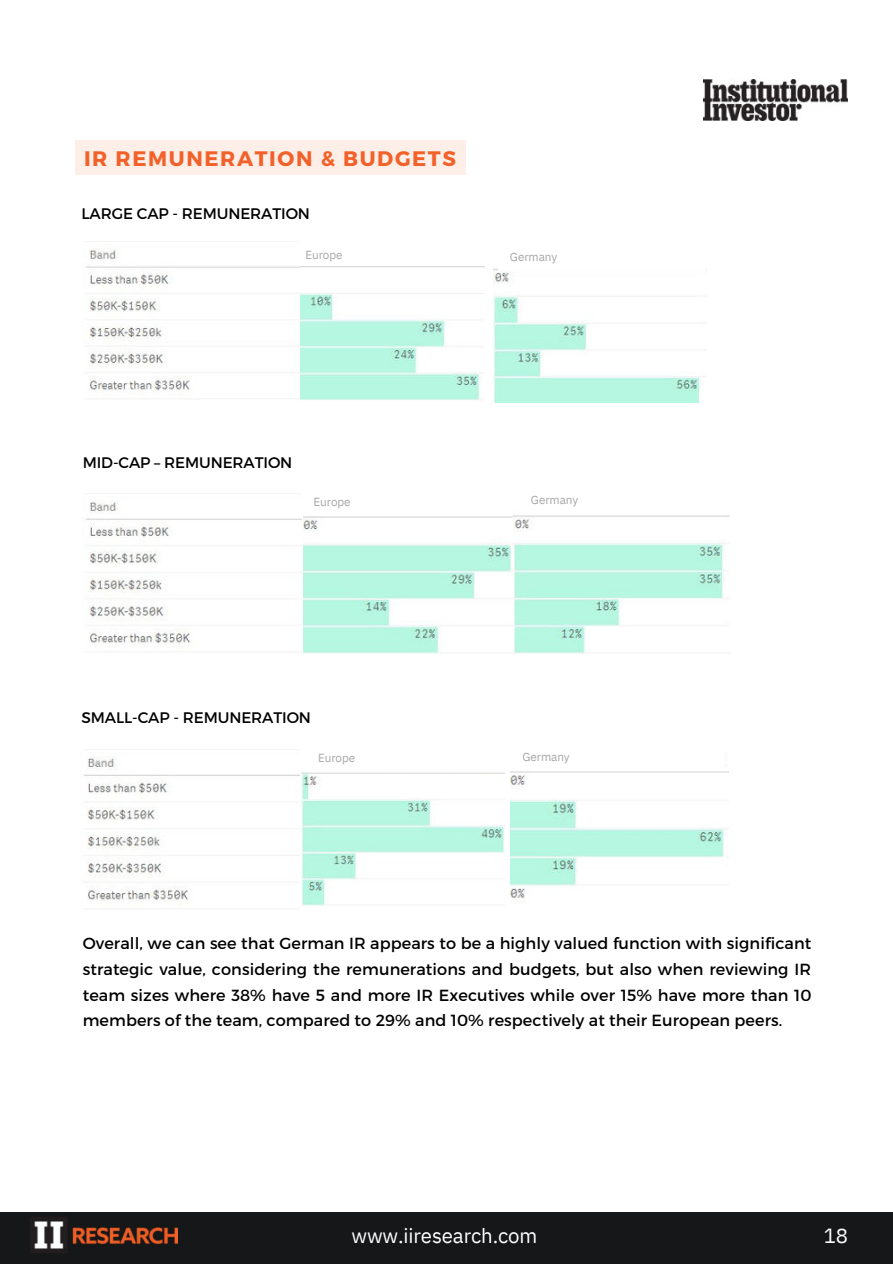
<style>
.page{position:relative;width:893px;height:1264px;background:#fff}
.page>*{position:absolute;margin:0;border:0;box-sizing:border-box;transform-origin:0 0}
.t1{font:700 21px "Montserrat";letter-spacing:.075em;color:#f26129}
.t2{font:20.4px "IBM Plex Sans";letter-spacing:-.005em;color:#fff}
.t3{font:16.05px/25.8px "Montserrat";letter-spacing:.005em;color:#000;text-align:justify}
.t4{font:15.3px "Montserrat";letter-spacing:-.005em;color:#000}
.t5{font:11.7px "IBM Plex Sans";letter-spacing:-.01em;color:#a6a6a6}
</style>
<div class="page">
<img style="left:703px;top:79px;width:144px;height:41px">
<img style="left:494px;top:268px;width:212px;height:135px">
<img style="left:300px;top:266px;width:184px;height:134px">
<img style="left:304px;top:516px;width:209px;height:138px">
<img style="left:85px;top:241px;width:215px;height:150px">
<img style="left:85px;top:493px;width:216px;height:151px">
<div style="left:294px;top:242px;width:194px;height:24px;background:#fff"></div>
<div style="left:499px;top:245px;width:207px;height:25px;background:#fff"></div>
<img style="left:513px;top:515px;width:217px;height:139px">
<img style="left:510px;top:771px;width:218px;height:133px">
<img style="left:301px;top:772px;width:204px;height:134px">
<img style="left:83px;top:749px;width:216px;height:152px">
<div style="left:0;top:1212px;width:892px;height:51px;background:#161718"></div>
<img style="left:30px;top:1217px;width:147px;height:36px">
<div style="left:76px;top:140px;width:390px;height:34px;background:#fdeee8"></div>
<h1 class="t1" style="left:84px;top:145px;width:373px">IR REMUNERATION &amp; BUDGETS</h1>
<p class="t4" style="left:81px;top:204px;width:230px">LARGE CAP - REMUNERATION</p>
<p class="t5" style="left:305px;top:246px;width:39px">Europe</p>
<p class="t4" style="left:83px;top:453px;width:211px">MID-CAP – REMUNERATION</p>
<p class="t5" style="left:313px;top:493px;width:39px">Europe</p>
<p class="t4" style="left:81px;top:708px;width:231px">SMALL-CAP - REMUNERATION</p>
<p class="t5" style="left:318px;top:749px;width:39px">Europe</p>
<p class="t5" style="left:510px;top:248px;width:49px">Germany</p>
<p class="t5" style="left:531px;top:491px;width:49px">Germany</p>
<p class="t5" style="left:522px;top:748px;width:49px">Germany</p>
<p class="t3" style="left:83px;top:930px;width:730px">Overall, we can see that German IR appears to be a highly valued function with significant strategic value, considering the remunerations and budgets, but also when reviewing IR team sizes where 38% have 5 and more IR Executives while over 15% have more than 10 members of the team, compared to 29% and 10% respectively at their European peers.</p>
<p class="t2" style="left:351px;top:1220px;width:187px">www.iiresearch.com</p>
<p class="t2" style="left:823px;top:1220px;width:26px">18</p>
</div>
